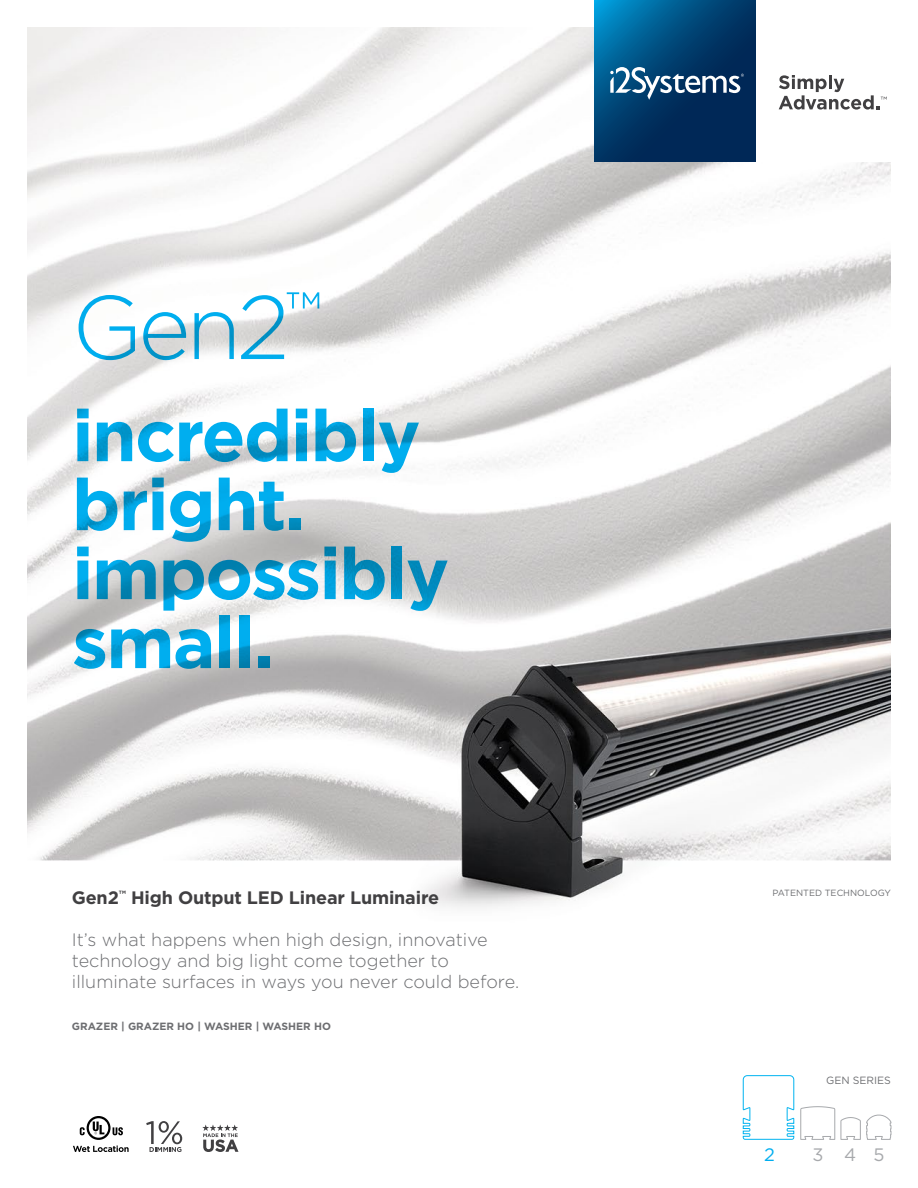
<style>
.page{position:relative;width:918px;height:1188px;background:#fff}
.page>*{position:absolute;margin:0;border:0;box-sizing:border-box;transform-origin:0 0}
.t1{font:300 90px "Gotham";color:#00aeef}
.t2{font:700 72px/69px "Gotham";letter-spacing:-.025em;color:#00aeef}
.t3{font:300 18px/21px "Gotham";color:#6d6e71}
.t4{font:700 18px "Gotham";letter-spacing:-.01em;color:#414042}
.t5{font:18px "Gotham";color:#a7a9ac}
.t6{font:18px "Gotham";color:#00aeef}
.t7{font:700 10.5px "Gotham";color:#6d6e71}
.t8{font:10.5px "Gotham";color:#6d6e71}
.t9{font:9px "Gotham";color:#6d6e71}
</style>
<div class="page">
<img style="left:27px;top:27px;width:864px;height:1125px">
<svg style="left:594px;top:0;width:162px;height:162px;background:#004071"></svg>
<div style="left:756px;top:0;width:162px;height:162px;background:#fff"></div>
<svg style="left:610px;top:67px;width:134px;height:33px"></svg>
<svg style="left:779px;top:75px;width:108px;height:35px"></svg>
<svg style="left:742px;top:1075px;width:150px;height:65px"></svg>
<svg style="left:202px;top:1125px;width:36px;height:27px"></svg>
<svg style="left:146px;top:1121px;width:36px;height:31px"></svg>
<svg style="left:73px;top:1146px;width:56px;height:6px"></svg>
<svg style="left:80px;top:1116px;width:43px;height:24px"></svg>
<h1 class="t1" style="left:72px;top:270px;width:251px">Gen2<sup>™</sup></h1>
<h2 class="t2" style="left:72px;top:401px;width:379px">incredibly bright. impossibly small.</h2>
<p class="t4" style="left:72px;top:885px;width:369px">Gen2<sup>™</sup> High Output LED Linear Luminaire</p>
<p class="t3" style="left:72px;top:928px;width:449px">It’s what happens when high design, innovative technology and big light come together to illuminate surfaces in ways you never could before.</p>
<p class="t7" style="left:72px;top:1019px;width:261px">Grazer | Grazer HO | Washer | Washer HO</p>
<p class="t9" style="left:773px;top:887px;width:120px">PATENTED TECHNOLOGY</p>
<p class="t8" style="left:826px;top:1073px;width:65px">GEN SERIES</p>
<p class="t6" style="left:764px;top:1143px;width:12px">2</p>
<p class="t5" style="left:812px;top:1143px;width:74px">345</p>
</div>
